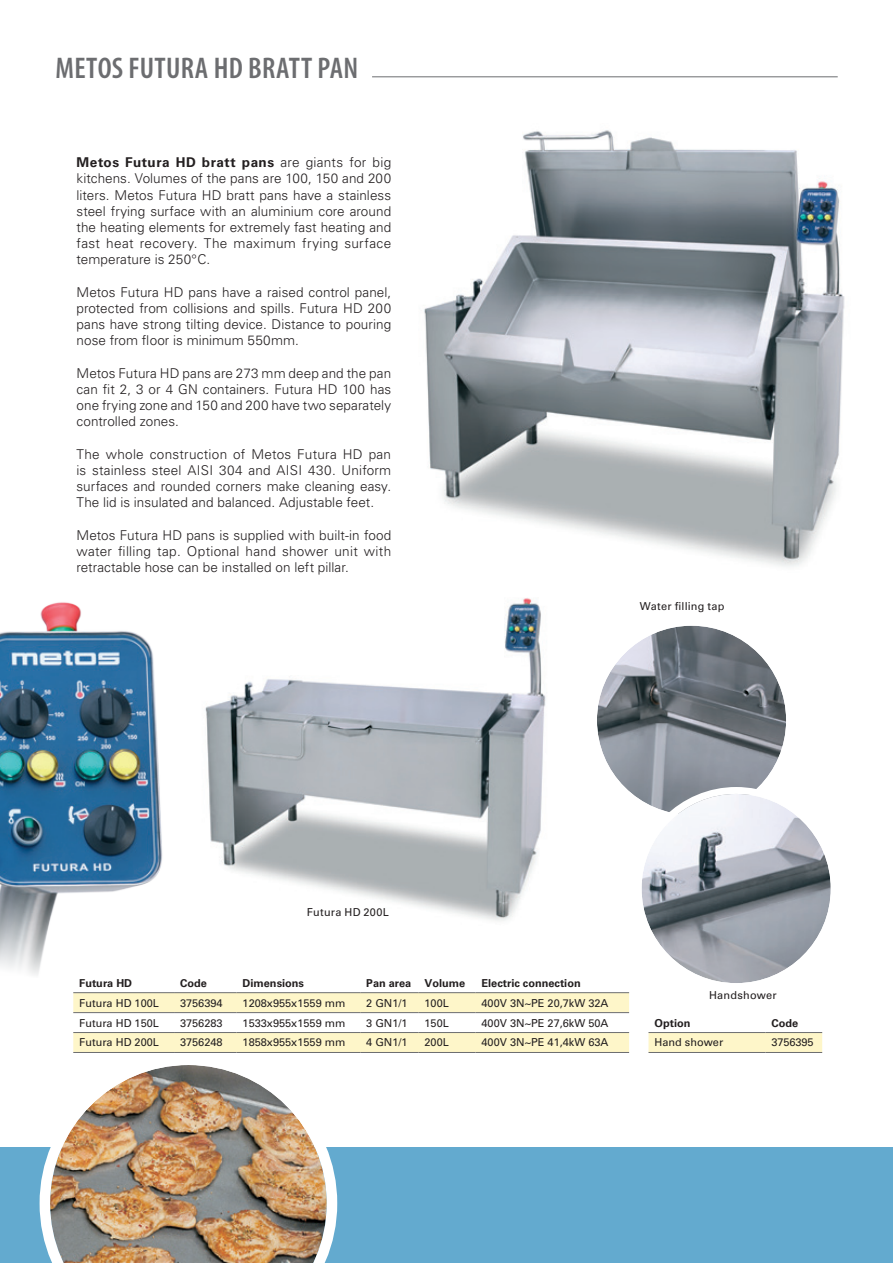
<style>
.page{position:relative;width:893px;height:1263px;background:#fff}
.page>*{position:absolute;margin:0;border:0;box-sizing:border-box;transform-origin:0 0}
.t1{font:600 condensed 30px "Myriad Pro";letter-spacing:.01em;color:#6c6d70}
.t2{font:300 13.5px/16.2px "Univers LT Std";letter-spacing:.005em;color:#231f20;text-align:justify}
.t3{font:10.95px "Univers LT Std";color:#231f20}
.t4{font:700 10.95px "Univers LT Std";color:#231f20}
.t5{font:10.95px "Univers LT Std";letter-spacing:.02em;color:#231f20}
.t6{font:10.95px "Univers LT Std";letter-spacing:.025em;color:#231f20}
.s1{font-weight:700}
</style>
<div class="page">
<div style="left:0;top:1148px;width:893px;height:115px;background:#63aacf"></div>
<img style="left:40px;top:1065px;width:297px;height:198px">
<hr style="left:372px;top:77px;width:466px;height:1px;background:#6c6d70">
<svg style="left:73px;top:993px;width:556px;height:59px"></svg>
<hr style="left:73px;top:1052px;width:101px;height:1px;background:#6c6d70">
<hr style="left:174px;top:1052px;width:63px;height:1px;background:#6c6d70">
<hr style="left:237px;top:1052px;width:123px;height:1px;background:#6c6d70">
<hr style="left:360px;top:1052px;width:59px;height:1px;background:#6c6d70">
<hr style="left:419px;top:1052px;width:57px;height:1px;background:#6c6d70">
<hr style="left:476px;top:1052px;width:153px;height:1px;background:#6c6d70">
<hr style="left:73px;top:992px;width:101px;height:1px;background:#6c6d70">
<hr style="left:174px;top:992px;width:63px;height:1px;background:#6c6d70">
<hr style="left:237px;top:992px;width:123px;height:1px;background:#6c6d70">
<hr style="left:360px;top:992px;width:59px;height:1px;background:#6c6d70">
<hr style="left:419px;top:992px;width:57px;height:1px;background:#6c6d70">
<hr style="left:476px;top:992px;width:153px;height:1px;background:#6c6d70">
<hr style="left:73px;top:1012px;width:101px;height:1px;background:#6c6d70">
<hr style="left:174px;top:1012px;width:63px;height:1px;background:#6c6d70">
<hr style="left:237px;top:1012px;width:123px;height:1px;background:#6c6d70">
<hr style="left:360px;top:1012px;width:59px;height:1px;background:#6c6d70">
<hr style="left:419px;top:1012px;width:57px;height:1px;background:#6c6d70">
<hr style="left:476px;top:1012px;width:153px;height:1px;background:#6c6d70">
<hr style="left:73px;top:1032px;width:101px;height:1px;background:#6c6d70">
<hr style="left:174px;top:1032px;width:63px;height:1px;background:#6c6d70">
<hr style="left:237px;top:1032px;width:123px;height:1px;background:#6c6d70">
<hr style="left:360px;top:1032px;width:59px;height:1px;background:#6c6d70">
<hr style="left:419px;top:1032px;width:57px;height:1px;background:#6c6d70">
<hr style="left:476px;top:1032px;width:153px;height:1px;background:#6c6d70">
<div style="left:648px;top:1033px;width:174px;height:19px;background:#fef6c9"></div>
<hr style="left:648px;top:1032px;width:117px;height:1px;background:#6c6d70">
<hr style="left:765px;top:1032px;width:57px;height:1px;background:#6c6d70">
<hr style="left:648px;top:1052px;width:117px;height:1px;background:#6c6d70">
<hr style="left:765px;top:1052px;width:57px;height:1px;background:#6c6d70">
<img style="left:424px;top:130px;width:421px;height:437px">
<img style="left:205px;top:598px;width:341px;height:323px">
<img style="left:0;top:602px;width:163px;height:373px">
<img style="left:597px;top:626px;width:189px;height:189px;border-radius:95px">
<div style="left:590px;top:619px;width:203px;height:203px;border:7px solid #fff;border-radius:50%"></div>
<img style="left:642px;top:794px;width:189px;height:189px;border-radius:95px">
<div style="left:635px;top:787px;width:203px;height:203px;border:7px solid #fff;border-radius:50%"></div>
<h1 class="t1" style="left:56px;top:51px;width:304px">METOS FUTURA HD BRATT PAN</h1>
<p class="t2" style="left:77px;top:154px;width:316px"><span class="s1">Metos Futura HD bratt pans</span> are giants for big kitchens. Volumes of the pans are 100, 150 and 200 liters. Metos Futura HD bratt pans have a stainless steel frying surface with an aluminium core around the heating elements for extremely fast heating and fast heat recovery. The maximum frying surface temperature is 250°C.</p>
<p class="t2" style="left:77px;top:284px;width:316px">Metos Futura HD pans have a raised control panel, protected from collisions and spills. Futura HD 200 pans have strong tilting device. Distance to pouring nose from floor is minimum 550mm.</p>
<p class="t2" style="left:77px;top:365px;width:316px">Metos Futura HD pans are 273 mm deep and the pan can fit 2, 3 or 4 GN containers. Futura HD 100 has one frying zone and 150 and 200 have two separately controlled zones.</p>
<p class="t2" style="left:77px;top:446px;width:316px">The whole construction of Metos Futura HD pan is stainless steel AISI 304 and AISI 430. Uniform surfaces and rounded corners make cleaning easy.<br>The lid is insulated and balanced. Adjustable feet.</p>
<p class="t2" style="left:77px;top:527px;width:316px">Metos Futura HD pans is supplied with built-in food water filling tap. Optional hand shower unit with retractable hose can be installed on left pillar.</p>
<p class="t5" style="left:640px;top:599px;width:86px">Water filling tap</p>
<p class="t6" style="left:307px;top:905px;width:84px">Futura HD 200L</p>
<p class="t4" style="left:79px;top:976px;width:54px">Futura HD</p>
<p class="t4" style="left:180px;top:976px;width:28px">Code</p>
<p class="t4" style="left:243px;top:976px;width:63px">Dimensions</p>
<p class="t4" style="left:366px;top:976px;width:100px">Pan area Volume</p>
<p class="t4" style="left:482px;top:976px;width:101px">Electric connection</p>
<p class="t3" style="left:79px;top:996px;width:81px">Futura HD 100L</p>
<p class="t3" style="left:180px;top:996px;width:44px">3756394</p>
<p class="t3" style="left:243px;top:996px;width:104px">1208x955x1559 mm</p>
<p class="t3" style="left:366px;top:996px;width:43px">2 GN1/1</p>
<p class="t3" style="left:425px;top:996px;width:26px">100L</p>
<p class="t3" style="left:482px;top:996px;width:128px">400V 3N~PE 20,7kW 32A</p>
<p class="t3" style="left:79px;top:1016px;width:81px">Futura HD 150L</p>
<p class="t3" style="left:180px;top:1016px;width:44px">3756283</p>
<p class="t3" style="left:243px;top:1016px;width:104px">1533x955x1559 mm</p>
<p class="t3" style="left:366px;top:1016px;width:43px">3 GN1/1</p>
<p class="t3" style="left:425px;top:1016px;width:26px">150L</p>
<p class="t3" style="left:482px;top:1016px;width:128px">400V 3N~PE 27,6kW 50A</p>
<p class="t3" style="left:79px;top:1036px;width:81px">Futura HD 200L</p>
<p class="t3" style="left:180px;top:1036px;width:44px">3756248</p>
<p class="t3" style="left:243px;top:1036px;width:104px">1858x955x1559 mm</p>
<p class="t3" style="left:366px;top:1036px;width:43px">4 GN1/1</p>
<p class="t3" style="left:425px;top:1036px;width:26px">200L</p>
<p class="t3" style="left:482px;top:1036px;width:128px">400V 3N~PE 41,4kW 63A</p>
<p class="t5" style="left:709px;top:988px;width:69px">Handshower</p>
<p class="t4" style="left:654px;top:1016px;width:37px">Option</p>
<p class="t4" style="left:771px;top:1016px;width:28px">Code</p>
<p class="t3" style="left:654px;top:1036px;width:70px">Hand shower</p>
<p class="t3" style="left:771px;top:1036px;width:44px">3756395</p>
</div>
